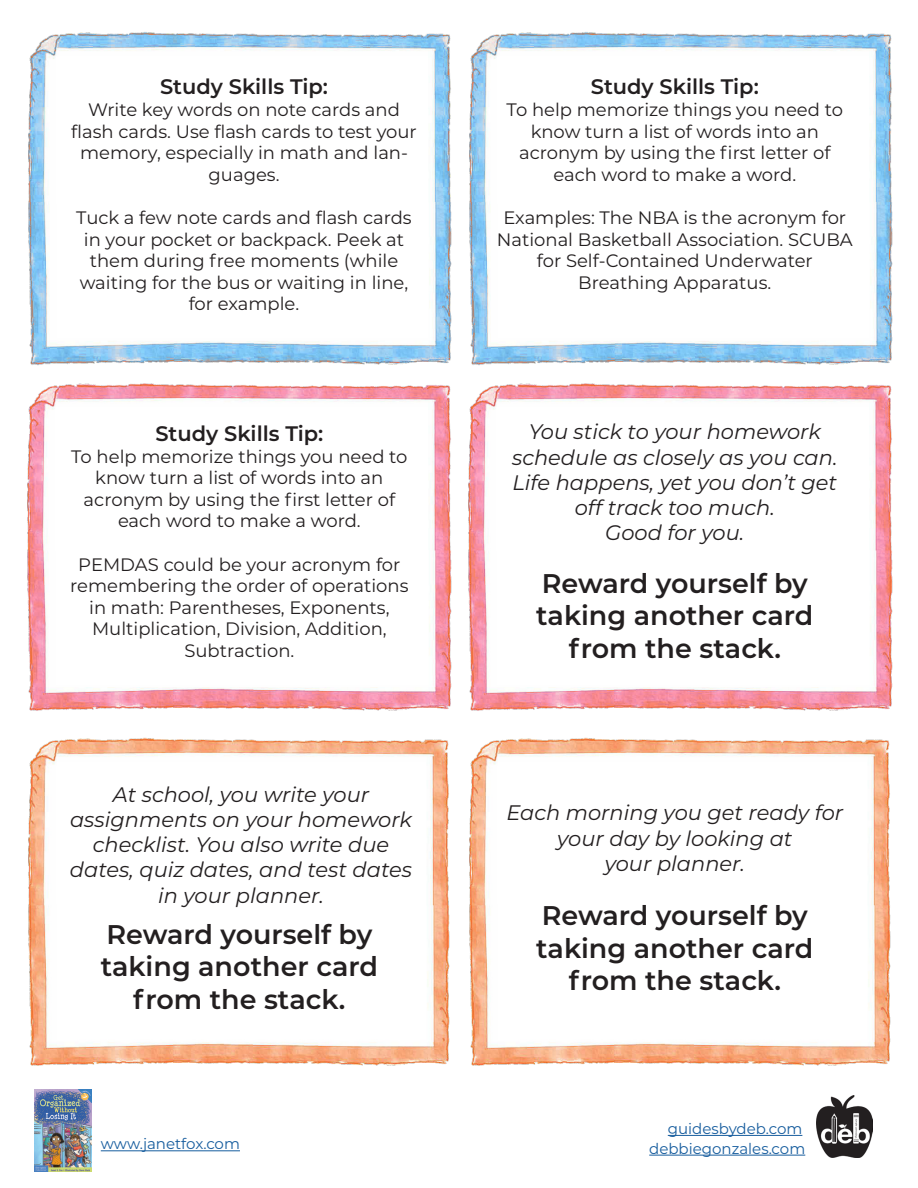
<style>
.page{position:relative;width:918px;height:1188px;background:#fff}
.page>*{position:absolute;margin:0;border:0;box-sizing:border-box;transform-origin:0 0}
.t1{font:600 27px/32.4px "Montserrat";color:#231f20;text-align:center}
.t2{font:italic 21px/25.2px "Montserrat";color:#231f20;text-align:center}
.t3{font:600 21px "Montserrat";color:#231f20}
.t4{font:18px/21.6px "Montserrat";color:#231f20;text-align:center}
.t5{font:15px "Montserrat";color:#175d9e}
</style>
<div class="page">
<img style="left:34px;top:1089px;width:58px;height:83px">
<img style="left:816px;top:1095px;width:57px;height:63px">
<hr style="left:668px;top:1135px;width:134px;height:1px;background:#175d9e">
<hr style="left:649px;top:1155px;width:156px;height:1px;background:#175d9e">
<hr style="left:101px;top:1150px;width:139px;height:1px;background:#175d9e">
<img style="left:28px;top:32px;width:424px;height:333px">
<img style="left:27px;top:383px;width:425px;height:328px">
<img style="left:28px;top:737px;width:422px;height:329px">
<img style="left:469px;top:32px;width:424px;height:333px">
<img style="left:468px;top:383px;width:425px;height:328px">
<img style="left:469px;top:737px;width:422px;height:329px">
<p class="t3" style="left:160px;top:72px;width:170px">Study Skills Tip:</p>
<p class="t4" style="left:71px;top:98px;width:347px">Write key words on note cards and flash cards. Use flash cards to test your memory, especially in math and lan&shy;guages.</p>
<p class="t4" style="left:76px;top:206px;width:337px">Tuck a few note cards and flash cards in your pocket or backpack. Peek at them during free moments (while waiting for the bus or waiting in line, for example.</p>
<p class="t3" style="left:155px;top:419px;width:170px">Study Skills Tip:</p>
<p class="t4" style="left:71px;top:445px;width:338px">To help memorize things you need to know turn a list of words into an</p>
<p class="t4" style="left:84px;top:488px;width:313px">acronym by using the first letter of each word to make a word.</p>
<p class="t4" style="left:70px;top:553px;width:340px">PEMDAS could be your acronym for remembering the order of operations in math: Parentheses, Exponents,</p>
<p class="t4" style="left:92px;top:618px;width:296px">Multiplication, Division, Addition,</p>
<p class="t4" style="left:184px;top:639px;width:112px">Subtraction.</p>
<p class="t2" style="left:113px;top:781px;width:258px">At school, you write your</p>
<p class="t2" style="left:70px;top:806px;width:344px">assignments on your homework checklist. You also write due dates, quiz dates, and test dates in your planner.</p>
<p class="t1" style="left:101px;top:917px;width:279px">Reward yourself by taking another card from the stack.</p>
<p class="t3" style="left:591px;top:72px;width:170px">Study Skills Tip:</p>
<p class="t4" style="left:507px;top:98px;width:338px">To help memorize things you need to know turn a list of words into an</p>
<p class="t4" style="left:519px;top:141px;width:313px">acronym by using the first letter of each word to make a word.</p>
<p class="t4" style="left:497px;top:206px;width:358px">Examples: The NBA is the acronym for<br>National Basketball Association. SCUBA for Self-Contained Underwater</p>
<p class="t4" style="left:578px;top:271px;width:194px">Breathing Apparatus.</p>
<p class="t2" style="left:512px;top:419px;width:327px">You stick to your homework schedule as closely as you can.<br>Life happens, yet you don’t get off track too much.<br>Good for you.</p>
<p class="t1" style="left:536px;top:566px;width:279px">Reward yourself by taking another card from the stack.</p>
<p class="t2" style="left:506px;top:800px;width:338px">Each morning you get ready for your day by looking at</p>
<p class="t2" style="left:605px;top:850px;width:142px">your planner.</p>
<p class="t1" style="left:536px;top:898px;width:279px">Reward yourself by taking another card from the stack.</p>
<p class="t5" style="left:668px;top:1118px;width:136px">guidesbydeb.com</p>
<p class="t5" style="left:101px;top:1134px;width:141px">www.janetfox.com</p>
<p class="t5" style="left:649px;top:1138px;width:158px">debbiegonzales.com</p>
</div>
